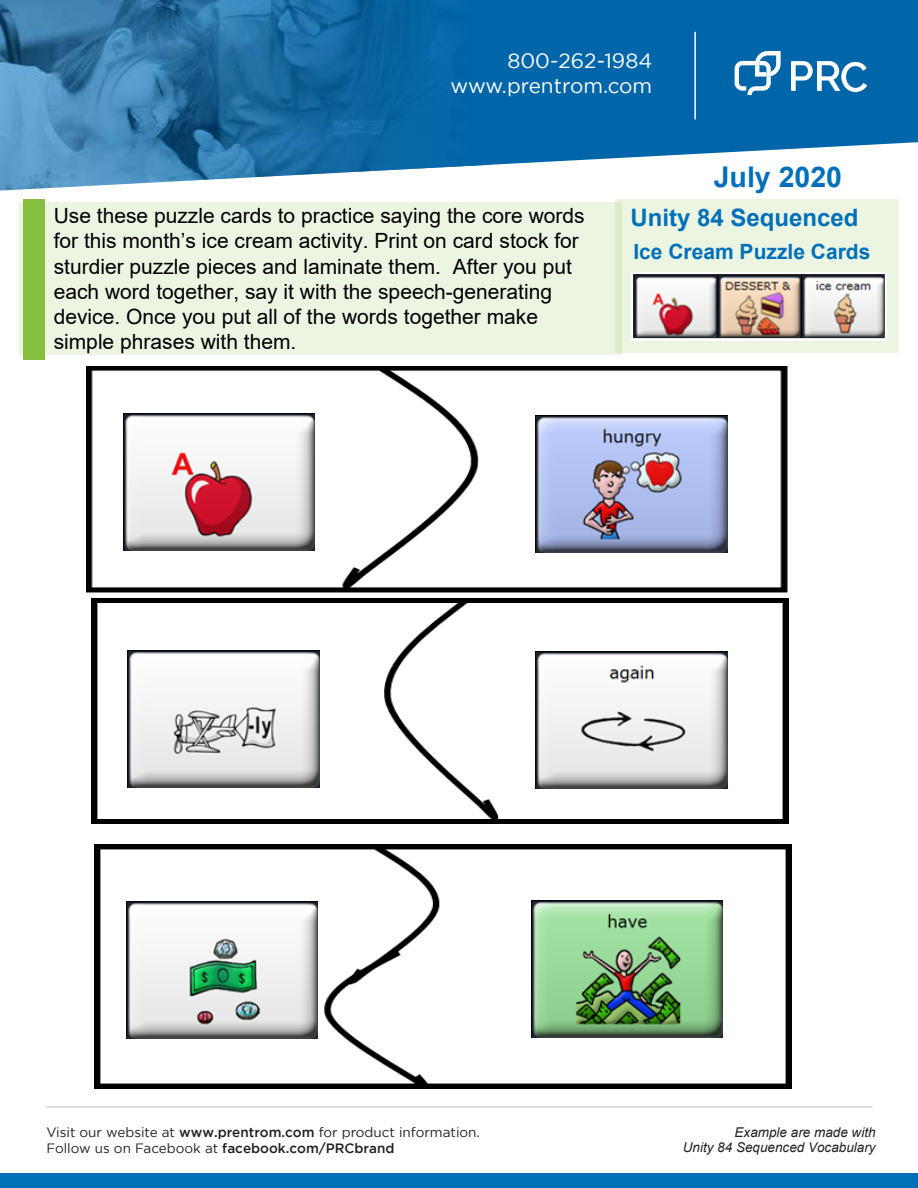
<style>
.page{position:relative;width:918px;height:1188px;background:#fff}
.page>*{position:absolute;margin:0;border:0;box-sizing:border-box;transform-origin:0 0}
.t1{font:700 28.5px "Arial";color:#0070b9}
.t2{font:700 24px "Arial";color:#0070b9}
.t3{font:21px/25.2px "Arial";color:#000}
.t4{font:700 21px "Arial";color:#0070b9}
.t5{font:20.7px/24.9px "Gotham";color:#fff;text-align:right}
.t6{font:13.5px/16.2px "Gotham";color:#231f20}
.t7{font:italic 13.5px/15.1px "Arial";color:#231f20;text-align:right}
.s1{font-style:inherit}
.s2{font-weight:500}
</style>
<div class="page">
<div style="left:19px;top:202px;width:602px;height:152px;background:#ecf5e2"></div>
<div style="left:23px;top:199px;width:22px;height:161px;background:#86be40"></div>
<div style="left:616px;top:199px;width:283px;height:154px;background:#ecf5e2"></div>
<svg style="left:0;top:0;width:918px;height:191px;background:#3581b3"></svg>
<svg style="left:791px;top:61px;width:76px;height:31px"></svg>
<svg style="left:735px;top:51px;width:46px;height:44px"></svg>
<hr style="left:694px;top:32px;width:2px;height:87px;background:#fff">
<hr style="left:45px;top:1107px;width:828px;height:1px;background:#bcbec0">
<div style="left:0;top:1173px;width:918px;height:15px;background:#0070b9"></div>
<img style="left:87px;top:367px;width:701px;height:226px">
<img style="left:92px;top:598px;width:697px;height:226px">
<img style="left:94px;top:844px;width:697px;height:244px">
<img style="left:123px;top:414px;width:192px;height:137px">
<img style="left:536px;top:415px;width:191px;height:137px">
<img style="left:128px;top:650px;width:191px;height:137px">
<img style="left:536px;top:652px;width:191px;height:137px">
<img style="left:126px;top:902px;width:192px;height:137px">
<img style="left:531px;top:900px;width:192px;height:137px">
<img style="left:632px;top:272px;width:254px;height:68px">
<p class="t5" style="left:450px;top:48px;width:203px">800-262-1984 www.prentrom.com</p>
<h1 class="t1" style="left:714px;top:157px;width:130px">Ju<span class="s1">ly</span> 2020</h1>
<p class="t3" style="left:54px;top:203px;width:533px">Use these puzzle cards to practice saying the core words for this month’s <span class="s1">ice cream</span> activity. Print on card stock for sturdier puzzle pieces and laminate them. After you put each word together, say it with the speech-generating device. Once you put all of the words together make simple phrases with them.</p>
<p class="t2" style="left:631px;top:200px;width:230px">Unity 84 Sequenced</p>
<p class="t4" style="left:633px;top:236px;width:238px"><span class="s1">Ice Cream</span> Puzzle Cards</p>
<p class="t6" style="left:46px;top:1124px;width:435px">Visit our website at <span class="s2">www.prentrom.com</span> for product information.<br>Follow us on Facebook at <span class="s2">facebook.com/PRCbrand</span></p>
<p class="t7" style="left:683px;top:1125px;width:194px">Example are made with<br>Unity 84 Sequenced Vocabulary</p>
</div>
